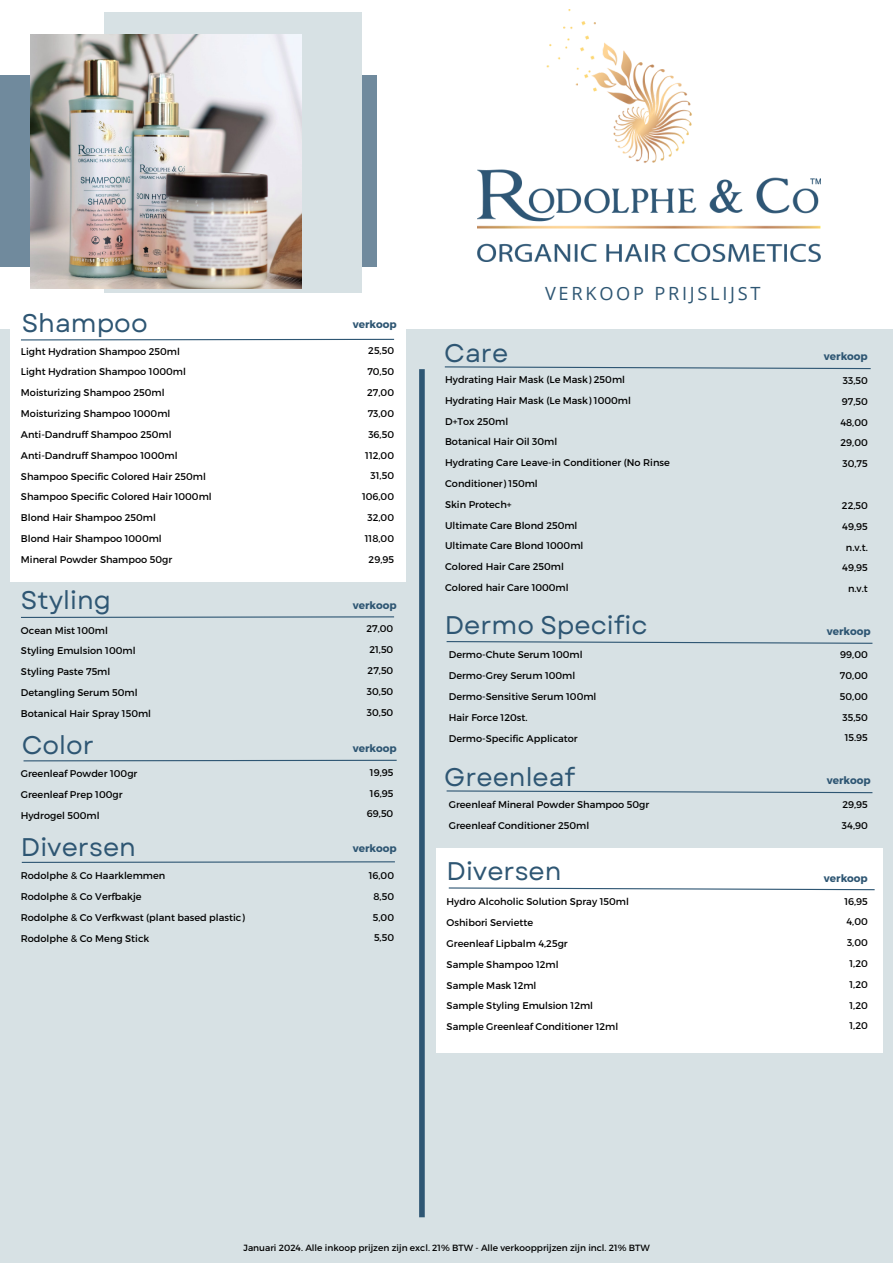
<style>
.page{position:relative;width:893px;height:1263px;background:#fff}
.page>*{position:absolute;margin:0;border:0;box-sizing:border-box;transform-origin:0 0}
.t1{font:25.5px "Garet";color:#2e5673}
.t2{font:18.23px "Open Sans";letter-spacing:.15em;color:#2e5673}
.t3{font:700 10.5px "Montserrat";color:#2e5673}
.t4{font:9.75px/20.9px "Montserrat";color:#000}
.t5{font:9px "Montserrat";color:#000}
</style>
<div class="page">
<div style="left:0;top:330px;width:893px;height:933px;background:#d7e1e4"></div>
<div style="left:0;top:75px;width:377px;height:192px;background:#708a9d"></div>
<div style="left:104px;top:12px;width:258px;height:281px;background:#d7e1e4"></div>
<img style="left:30px;top:34px;width:271px;height:254px">
<div style="left:419px;top:369px;width:6px;height:848px;background:#2e5673"></div>
<div style="left:11px;top:304px;width:395px;height:277px;background:#fff"></div>
<svg style="left:21px;top:338px;width:374px;height:3px"></svg>
<img style="left:477px;top:10px;width:343px;height:252px">
<svg style="left:444px;top:366px;width:427px;height:4px"></svg>
<svg style="left:21px;top:616px;width:374px;height:2px"></svg>
<svg style="left:446px;top:641px;width:427px;height:3px"></svg>
<svg style="left:23px;top:759px;width:374px;height:3px"></svg>
<svg style="left:21px;top:861px;width:374px;height:2px"></svg>
<div style="left:437px;top:848px;width:445px;height:205px;background:#fff"></div>
<svg style="left:446px;top:790px;width:427px;height:4px"></svg>
<svg style="left:448px;top:887px;width:427px;height:4px"></svg>
<p class="t1" style="left:22px;top:304px;width:127px">Shampoo</p>
<h3 class="t3" style="left:353px;top:317px;width:45px">verkoop</h3>
<h1 class="t2" style="left:545px;top:280px;width:217px">VERKOOP PRIJSLIJST</h1>
<h4 class="t4" style="left:21px;top:340px;width:192px">Light Hydration Shampoo 250ml<br>Light Hydration Shampoo 1000ml<br>Moisturizing Shampoo 250ml<br>Moisturizing Shampoo 1000ml<br>Anti-Dandruff Shampoo 250ml<br>Anti-Dandruff Shampoo 1000ml<br>Shampoo Specific Colored Hair 250ml<br>Shampoo Specific Colored Hair 1000ml<br>Blond Hair Shampoo 250ml<br>Blond Hair Shampoo 1000ml<br>Mineral Powder Shampoo 50gr</h4>
<h4 class="t4" style="left:362px;top:340px;width:34px;text-align:right">25,50<br>70,50<br>27,00<br>73,00<br>36,50<br>112,00<br>31,50<br>106,00<br>32,00<br>118,00<br>29,95</h4>
<p class="t1" style="left:444px;top:335px;width:65px">Care</p>
<h1 class="t3" style="left:824px;top:349px;width:45px">verkoop</h1>
<h3 class="t4" style="left:445px;top:368px;width:226px">Hydrating Hair Mask (Le Mask) 250ml<br>Hydrating Hair Mask (Le Mask) 1000ml<br>D+Tox 250ml<br>Botanical Hair Oil 30ml<br>Hydrating Care Leave-in Conditioner (No Rinse<br>Conditioner) 150ml<br>Skin Protech+<br>Ultimate Care Blond 250ml<br>Ultimate Care Blond 1000ml<br>Colored Hair Care 250ml<br>Colored hair Care 1000ml</h3>
<h4 class="t4" style="left:840px;top:370px;width:29px;text-align:justify">33,50<br>97,50<br>48,00<br>29,00<br>30,75</h4>
<h4 class="t4" style="left:842px;top:494px;width:27px;text-align:right">22,50<br>49,95 n.v.t.<br>49,95 n.v.t</h4>
<h1 class="t1" style="left:21px;top:582px;width:92px">Styling</h1>
<p class="t3" style="left:353px;top:598px;width:45px">verkoop</p>
<h3 class="t4" style="left:21px;top:619px;width:132px">Ocean Mist 100ml<br>Styling Emulsion 100ml<br>Styling Paste 75ml<br>Detangling Serum 50ml<br>Botanical Hair Spray 150ml</h3>
<h4 class="t4" style="left:366px;top:618px;width:28px;text-align:justify">27,00<br>21,50<br>27,50<br>30,50<br>30,50</h4>
<h4 class="t1" style="left:445px;top:607px;width:204px">Dermo Specific</h4>
<h1 class="t3" style="left:826px;top:624px;width:45px">verkoop</h1>
<h3 class="t4" style="left:449px;top:644px;width:149px">Dermo-Chute Serum 100ml<br>Dermo-Grey Serum 100ml<br>Dermo-Sensitive Serum 100ml<br>Hair Force 120st.<br>Dermo-Specific Applicator</h3>
<h4 class="t4" style="left:840px;top:644px;width:29px;text-align:center">99,00<br>70,00<br>50,00<br>35,50<br>15.95</h4>
<h1 class="t1" style="left:22px;top:726px;width:74px">Color</h1>
<h3 class="t3" style="left:353px;top:741px;width:45px">verkoop</h3>
<h4 class="t4" style="left:367px;top:761px;width:28px;text-align:center">19,95<br>16,95<br>69,50</h4>
<h4 class="t1" style="left:444px;top:759px;width:133px">Greenleaf</h4>
<h1 class="t3" style="left:826px;top:774px;width:45px">verkoop</h1>
<h3 class="t4" style="left:842px;top:794px;width:27px">29,95<br>34,90</h3>
<h4 class="t1" style="left:446px;top:853px;width:116px">Diversen</h4>
<h4 class="t4" style="left:21px;top:763px;width:118px">Greenleaf Powder 100gr<br>Greenleaf Prep 100gr<br>Hydrogel 500ml</h4>
<h4 class="t4" style="left:449px;top:793px;width:202px">Greenleaf Mineral Powder Shampoo 50gr<br>Greenleaf Conditioner 250ml</h4>
<h4 class="t1" style="left:21px;top:829px;width:116px">Diversen</h4>
<h4 class="t3" style="left:353px;top:841px;width:45px">verkoop</h4>
<h3 class="t4" style="left:369px;top:864px;width:27px;text-align:center">16,00<br>8,50<br>5,00<br>5,50</h3>
<h1 class="t4" style="left:21px;top:865px;width:225px">Rodolphe &amp; Co Haarklemmen<br>Rodolphe &amp; Co Verfbakje<br>Rodolphe &amp; Co Verfkwast (plant based plastic)<br>Rodolphe &amp; Co Meng Stick</h1>
<h4 class="t3" style="left:824px;top:872px;width:45px">verkoop</h4>
<h1 class="t4" style="left:446px;top:891px;width:184px">Hydro Alcoholic Solution Spray 150ml<br>Oshibori Serviette<br>Greenleaf Lipbalm 4,25gr<br>Sample Shampoo 12ml<br>Sample Mask 12ml<br>Sample Styling Emulsion 12ml<br>Sample Greenleaf Conditioner 12ml</h1>
<h3 class="t4" style="left:844px;top:890px;width:25px;text-align:center">16,95<br>4,00<br>3,00<br>1,20<br>1,20<br>1,20<br>1,20</h3>
<h4 class="t5" style="left:243px;top:1241px;width:408px">Januari 2024. Alle inkoop prijzen zijn excl. 21% BTW - Alle verkoopprijzen zijn incl. 21% BTW</h4>
</div>
